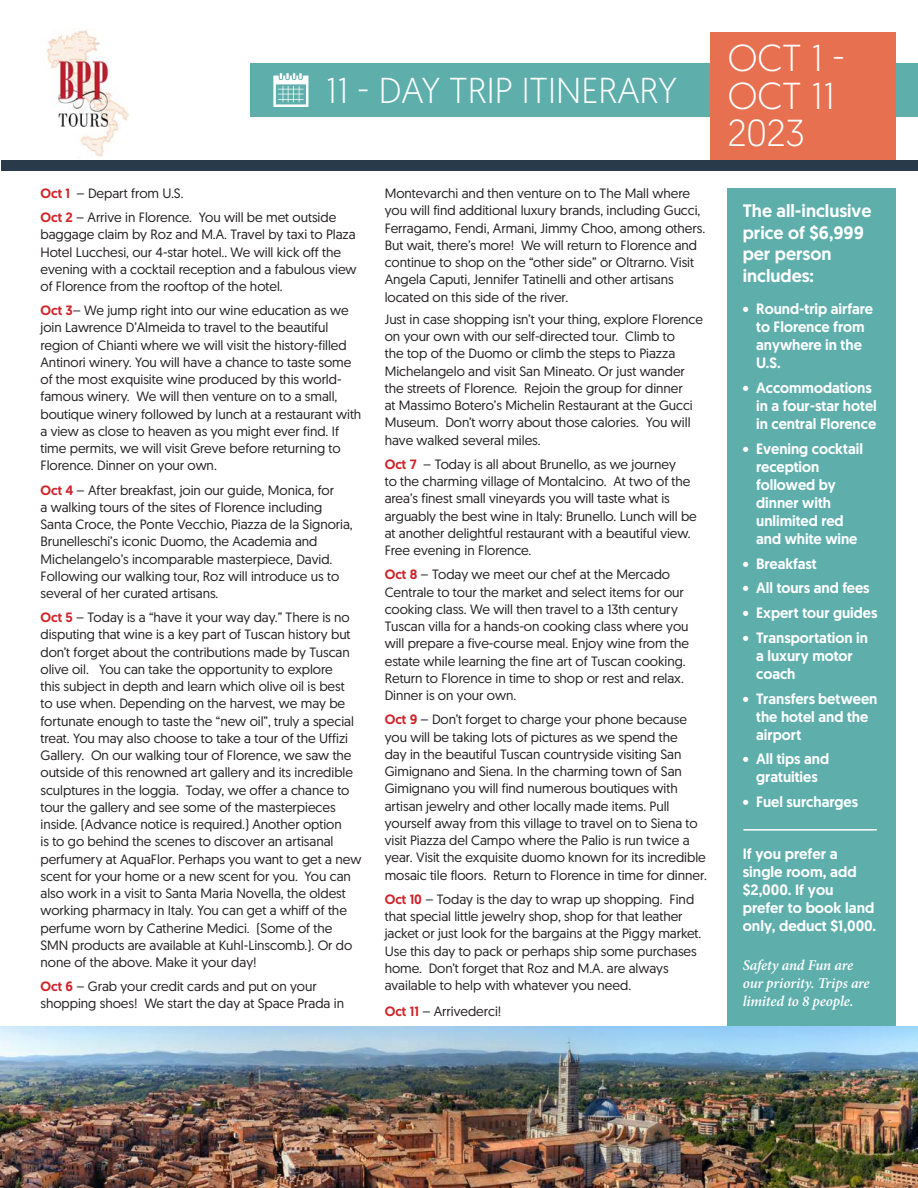
<style>
.page{position:relative;width:918px;height:1188px;background:#fff}
.page>*{position:absolute;margin:0;border:0;box-sizing:border-box;transform-origin:0 0}
.t1{font:300 37.5px "Geomanist";color:#fff}
.t2{font:300 36px "Geomanist";color:#fff}
.t3{font:500 18px/21.6px "Geomanist";color:#fff}
.t4{font:500 15px/18px "Geomanist";letter-spacing:-.005em;color:#fff}
.t5{font:italic 600 15px/18px "Minion Pro";letter-spacing:-.01em;color:#fff}
.t6{font:13.5px/17.2px "Geomanist";letter-spacing:-.005em;color:#231f20}
.s1{font-weight:500;color:#d1232a}
</style>
<div class="page">
<div style="left:728px;top:188px;width:168px;height:844px;background:#5eafac"></div>
<hr style="left:743px;top:829px;width:134px;height:2px;background:#fff">
<img style="left:0;top:1026px;width:918px;height:162px">
<div style="left:251px;top:63px;width:667px;height:54px;background:#5eafac"></div>
<svg style="left:273px;top:73px;width:35px;height:34px"></svg>
<div style="left:711px;top:33px;width:185px;height:130px;background:#e77050"></div>
<div style="left:1px;top:160px;width:917px;height:11px;background:#293a4a"></div>
<img style="left:47px;top:30px;width:81px;height:127px">
<p class="t2" style="left:326px;top:67px;width:352px">11 - DAY TRIP ITINERARY</p>
<p class="t6" style="left:40px;top:184px;width:145px"><span class="s1">Oct 1</span> – Depart from U.S.</p>
<p class="t6" style="left:40px;top:208px;width:318px"><span class="s1">Oct 2</span> – Arrive in Florence. You will be met outside baggage claim by Roz and M.A. Travel by taxi to Plaza Hotel Lucchesi, our 4-star hotel.. We will kick off the evening with a cocktail reception and a fabulous view of Florence from the rooftop of the hotel.</p>
<p class="t6" style="left:40px;top:301px;width:322px"><span class="s1">Oct 3</span>– We jump right into our wine education as we join Lawrence D’Almeida to travel to the beautiful region of Chianti where we will visit the history-filled Antinori winery. You will have a chance to taste some of the most exquisite wine produced by this world&shy;famous winery. We will then venture on to a small, boutique winery followed by lunch at a restaurant with a view as close to heaven as you might ever find. If time permits, we will visit Greve before returning to Florence. Dinner on your own.</p>
<p class="t6" style="left:40px;top:481px;width:314px"><span class="s1">Oct 4</span> – After breakfast, join our guide, Monica, for<br>a walking tours of the sites of Florence including Santa Croce, the Ponte Vecchio, Piazza de la Signoria, Brunelleschi’s iconic Duomo, the Academia and Michelangelo’s incomparable masterpiece, David.<br>Following our walking tour, Roz will introduce us to several of her curated artisans.</p>
<p class="t6" style="left:40px;top:608px;width:322px"><span class="s1">Oct 5</span> – Today is a “have it your way day.” There is no disputing that wine is a key part of Tuscan history but don’t forget about the contributions made by Tuscan olive oil. You can take the opportunity to explore<br>this subject in depth and learn which olive oil is best<br>to use when. Depending on the harvest, we may be fortunate enough to taste the “new oil”, truly a special treat. You may also choose to take a tour of the Uffizi Gallery. On our walking tour of Florence, we saw the outside of this renowned art gallery and its incredible sculptures in the loggia. Today, we offer a chance to tour the gallery and see some of the masterpieces inside. (Advance notice is required.) Another option<br>is to go behind the scenes to discover an artisanal perfumery at AquaFlor. Perhaps you want to get a new scent for your home or a new scent for you. You can also work in a visit to Santa Maria Novella, the oldest working pharmacy in Italy. You can get a whiff of the perfume worn by Catherine Medici. (Some of the SMN products are available at Kuhl-Linscomb.). Or do none of the above. Make it your day!</p>
<p class="t6" style="left:40px;top:977px;width:305px"><span class="s1">Oct 6</span> – Grab your credit cards and put on your shopping shoes! We start the day at Space Prada in</p>
<p class="t6" style="left:385px;top:184px;width:322px">Montevarchi and then venture on to The Mall where you will find additional luxury brands, including Gucci, Ferragamo, Fendi, Armani, Jimmy Choo, among others.<br>But wait, there’s more! We will return to Florence and continue to shop on the “other side” or Oltrarno. Visit Angela Caputi, Jennifer Tatinelli and other artisans located on this side of the river.</p>
<p class="t6" style="left:385px;top:310px;width:320px">Just in case shopping isn’t your thing, explore Florence on your own with our self-directed tour. Climb to<br>the top of the Duomo or climb the steps to Piazza Michelangelo and visit San Mineato. Or just wander the streets of Florence. Rejoin the group for dinner<br>at Massimo Botero’s Michelin Restaurant at the Gucci Museum. Don’t worry about those calories. You will have walked several miles.</p>
<p class="t6" style="left:385px;top:455px;width:314px"><span class="s1">Oct 7</span> – Today is all about Brunello, as we journey<br>to the charming village of Montalcino. At two of the area’s finest small vineyards you will taste what is arguably the best wine in Italy: Brunello. Lunch will be at another delightful restaurant with a beautiful view.<br>Free evening in Florence.</p>
<p class="t6" style="left:385px;top:566px;width:306px"><span class="s1">Oct 8</span> – Today we meet our chef at the Mercado Centrale to tour the market and select items for our cooking class. We will then travel to a 13th century Tuscan villa for a hands-on cooking class where you will prepare a five-course meal. Enjoy wine from the estate while learning the fine art of Tuscan cooking.<br>Return to Florence in time to shop or rest and relax.<br>Dinner is on your own.</p>
<p class="t6" style="left:385px;top:711px;width:324px"><span class="s1">Oct 9</span> – Don’t forget to charge your phone because you will be taking lots of pictures as we spend the<br>day in the beautiful Tuscan countryside visiting San Gimignano and Siena. In the charming town of San Gimignano you will find numerous boutiques with artisan jewelry and other locally made items. Pull yourself away from this village to travel on to Siena to visit Piazza del Campo where the Palio is run twice a year. Visit the exquisite duomo known for its incredible mosaic tile floors. Return to Florence in time for dinner.</p>
<p class="t6" style="left:385px;top:890px;width:318px"><span class="s1">Oct 10</span> – Today is the day to wrap up shopping. Find that special little jewelry shop, shop for that leather jacket or just look for the bargains at the Piggy market.<br>Use this day to pack or perhaps ship some purchases home. Don’t forget that Roz and M.A. are always available to help with whatever you need.</p>
<p class="t6" style="left:385px;top:1002px;width:118px"><span class="s1">Oct 11</span> – Arrivederci!</p>
<p class="t1" style="left:728px;top:34px;width:118px">OCT 1 -</p>
<p class="t1" style="left:728px;top:71px;width:108px">OCT 11</p>
<p class="t1" style="left:728px;top:109px;width:78px">2023</p>
<p class="t3" style="left:743px;top:200px;width:130px">The all-inclusive price of $6,999 per person includes:</p>
<p class="t4" style="left:756px;top:300px;width:118px;text-indent:-14px">• Round-trip airfare to Florence from anywhere in the<br>U.S.</p>
<p class="t4" style="left:756px;top:379px;width:122px;text-indent:-14px">• Accommodations in a four-star hotel in central Florence</p>
<p class="t4" style="left:756px;top:440px;width:108px;text-indent:-14px">• Evening cocktail reception followed by dinner with unlimited red and white wine</p>
<p class="t4" style="left:743px;top:554px;width:76px">• Breakfast</p>
<p class="t4" style="left:743px;top:579px;width:128px">• All tours and fees</p>
<p class="t4" style="left:743px;top:604px;width:136px">• Expert tour guides</p>
<p class="t4" style="left:756px;top:629px;width:113px;text-indent:-14px">• Transportation in a luxury motor coach</p>
<p class="t4" style="left:756px;top:689px;width:123px;text-indent:-14px">• Transfers between the hotel and the airport</p>
<p class="t4" style="left:743px;top:750px;width:88px;text-align:center">• All tips and gratuities</p>
<p class="t4" style="left:743px;top:793px;width:117px">• Fuel surcharges</p>
<p class="t4" style="left:743px;top:845px;width:135px">If you prefer a single room, add $2,000. If you prefer to book land only, deduct $1,000.</p>
<p class="t5" style="left:743px;top:956px;width:128px">Safety and Fun are our priority. Trips are limited to 8 people.</p>
</div>
